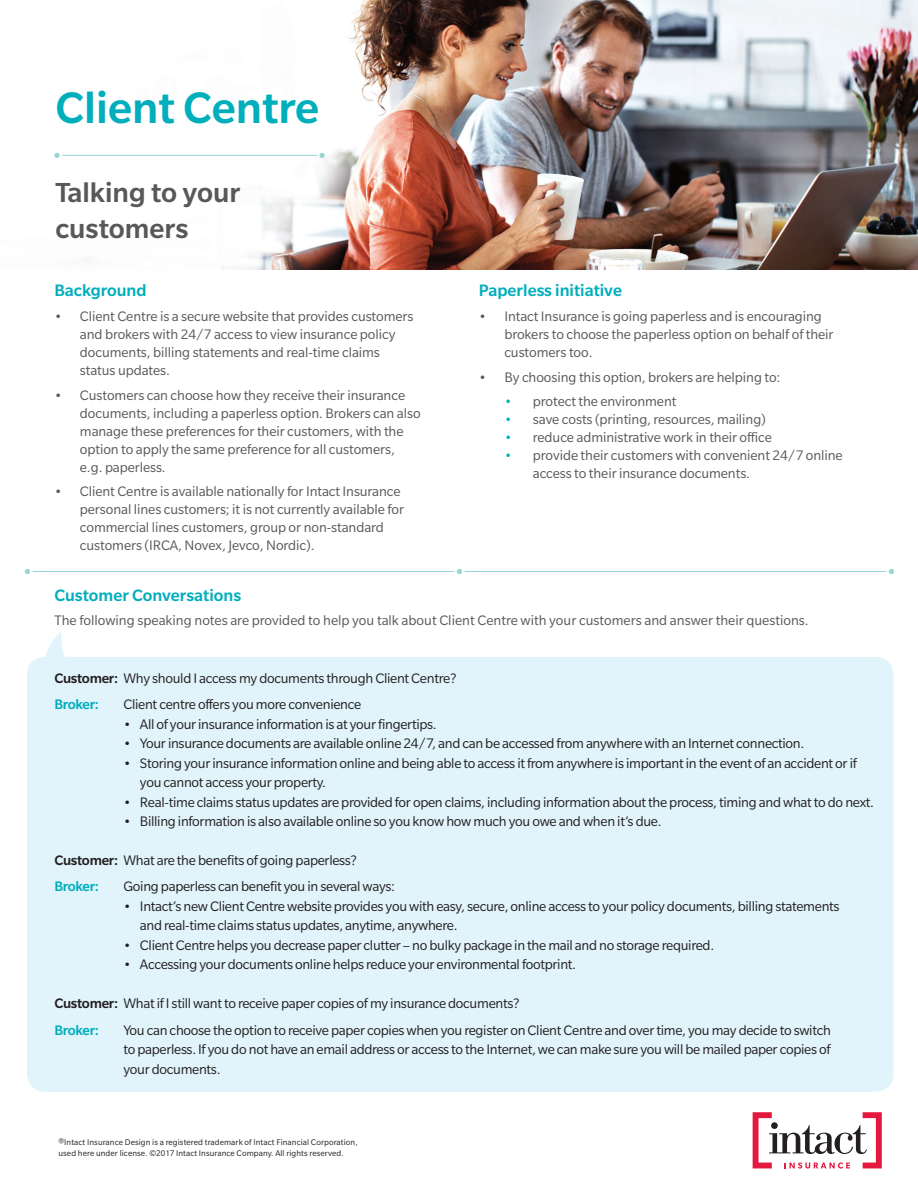
<style>
.page{position:relative;width:918px;height:1188px;background:#fff}
.page>*{position:absolute;margin:0;border:0;box-sizing:border-box;transform-origin:0 0}
.t1{font:500 48px "Slate Std";color:#00aebc}
.t2{font:500 30px/36px "Slate Std";color:#57585a}
.t3{font:500 18px "Slate Std";color:#00aebc}
.t4{font:15px/19.5px "Slate Std";letter-spacing:-.02em;color:#231f20}
.t5{font:15px/18px "Slate Std";letter-spacing:-.005em;color:#57585a}
.t6{font:9px/10.8px "Slate Std";letter-spacing:.01em;color:#231f20}
.s1{color:#00aebc}
.s2{font-weight:500}
.s3{font-weight:500;color:#00aebc}
</style>
<div class="page">
<svg style="left:753px;top:1112px;width:129px;height:57px"></svg>
<div style="left:771px;top:1122px;width:7px;height:7px;background:#231f20;border-radius:50%"></div>
<img style="left:56px;top:0;width:862px;height:270px">
<svg style="left:54px;top:153px;width:6px;height:5px"></svg>
<hr style="left:62px;top:155px;width:256px;height:1px;background:#96d5d2">
<svg style="left:320px;top:153px;width:5px;height:5px"></svg>
<div style="left:27px;top:657px;width:867px;height:435px;background:#e1f4fc;border-radius:18px"></div>
<svg style="left:45px;top:632px;width:20px;height:25px"></svg>
<svg style="left:25px;top:569px;width:5px;height:5px"></svg>
<hr style="left:33px;top:571px;width:421px;height:1px;background:#96d5d2">
<svg style="left:457px;top:569px;width:5px;height:5px"></svg>
<hr style="left:465px;top:571px;width:421px;height:1px;background:#96d5d2">
<svg style="left:889px;top:569px;width:5px;height:5px"></svg>
<h1 class="t1" style="left:56px;top:83px;width:265px">Client Centre</h1>
<h2 class="t2" style="left:56px;top:174px;width:187px">Talking to your customers</h2>
<p class="t3" style="left:54px;top:281px;width:94px">Background</p>
<p class="t5" style="left:80px;top:307px;width:335px;text-indent:-26px">• Client Centre is a secure website that provides customers and brokers with 24/7 access to view insurance policy documents, billing statements and real-time claims status updates.</p>
<p class="t5" style="left:80px;top:386px;width:342px;text-indent:-26px">• Customers can choose how they receive their insurance documents, including a paperless option. Brokers can also manage these preferences for their customers, with the option to apply the same preference for all customers, e.g. paperless.</p>
<p class="t5" style="left:80px;top:482px;width:326px;text-indent:-26px">• Client Centre is available nationally for Intact Insurance personal lines customers; it is not currently available for commercial lines customers, group or non-standard customers (IRCA, Novex, Jevco, Nordic).</p>
<p class="t3" style="left:479px;top:281px;width:145px">Paperless initiative</p>
<p class="t5" style="left:504px;top:307px;width:331px;text-indent:-26px">• Intact Insurance is going paperless and is encouraging brokers to choose the paperless option on behalf of their customers too.</p>
<p class="t5" style="left:479px;top:368px;width:303px">• By choosing this option, brokers are helping to:</p>
<p class="t5" style="left:504px;top:392px;width:174px"><span class="s1">•</span> protect the environment</p>
<p class="t5" style="left:504px;top:410px;width:263px"><span class="s1">•</span> save costs (printing, resources, mailing)</p>
<p class="t5" style="left:504px;top:428px;width:269px"><span class="s1">•</span> reduce administrative work in their office</p>
<p class="t5" style="left:533px;top:446px;width:311px;text-indent:-28px"><span class="s1">•</span> provide their customers with convenient 24/7 online access to their insurance documents.</p>
<p class="t3" style="left:54px;top:586px;width:188px">Customer Conversations</p>
<p class="t5" style="left:54px;top:612px;width:756px">The following speaking notes are provided to help you talk about Client Centre with your customers and answer their questions.</p>
<p class="t4" style="left:54px;top:665px;width:403px;line-height:26.2px"><span class="s2">Customer:</span> Why should I access my documents through Client Centre?<br><span class="s3">Broker:</span></p>
<p class="t4" style="left:123px;top:695px;width:239px">Client centre offers you more convenience</p>
<p class="t4" style="left:123px;top:714px;width:315px">• All of your insurance information is at your fingertips.</p>
<p class="t4" style="left:123px;top:734px;width:682px">• Your insurance documents are available online 24/7, and can be accessed from anywhere with an Internet connection.</p>
<p class="t4" style="left:140px;top:753px;width:718px;text-indent:-16px">• Storing your insurance information online and being able to access it from anywhere is important in the event of an accident or if you cannot access your property.</p>
<p class="t4" style="left:123px;top:792px;width:752px">• Real-time claims status updates are provided for open claims, including information about the process, timing and what to do next.</p>
<p class="t4" style="left:123px;top:812px;width:540px">• Billing information is also available online so you know how much you owe and when it’s due.</p>
<p class="t4" style="left:54px;top:847px;width:304px;line-height:26.2px"><span class="s2">Customer:</span> What are the benefits of going paperless?<br><span class="s3">Broker:</span></p>
<p class="t4" style="left:123px;top:877px;width:273px">Going paperless can benefit you in several ways:</p>
<p class="t4" style="left:140px;top:896px;width:701px;text-indent:-16px">• Intact’s new Client Centre website provides you with easy, secure, online access to your policy documents, billing statements and real-time claims status updates, anytime, anywhere.</p>
<p class="t4" style="left:123px;top:935px;width:592px">• Client Centre helps you decrease paper clutter – no bulky package in the mail and no storage required.</p>
<p class="t4" style="left:123px;top:955px;width:454px">• Accessing your documents online helps reduce your environmental footprint.</p>
<p class="t4" style="left:54px;top:991px;width:467px;line-height:26.2px"><span class="s2">Customer:</span> What if I still want to receive paper copies of my insurance documents?<br><span class="s3">Broker:</span></p>
<p class="t4" style="left:123px;top:1020px;width:709px;text-align:justify">You can choose the option to receive paper copies when you register on Client Centre and over time, you may decide to switch to paperless. If you do not have an email address or access to the Internet, we can make sure you will be mailed paper copies of your documents.</p>
<p class="t6" style="left:58px;top:1137px;width:301px">®Intact Insurance Design is a registered trademark of Intact Financial Corporation, used here under license. ©2017 Intact Insurance Company. All rights reserved.</p>
</div>
